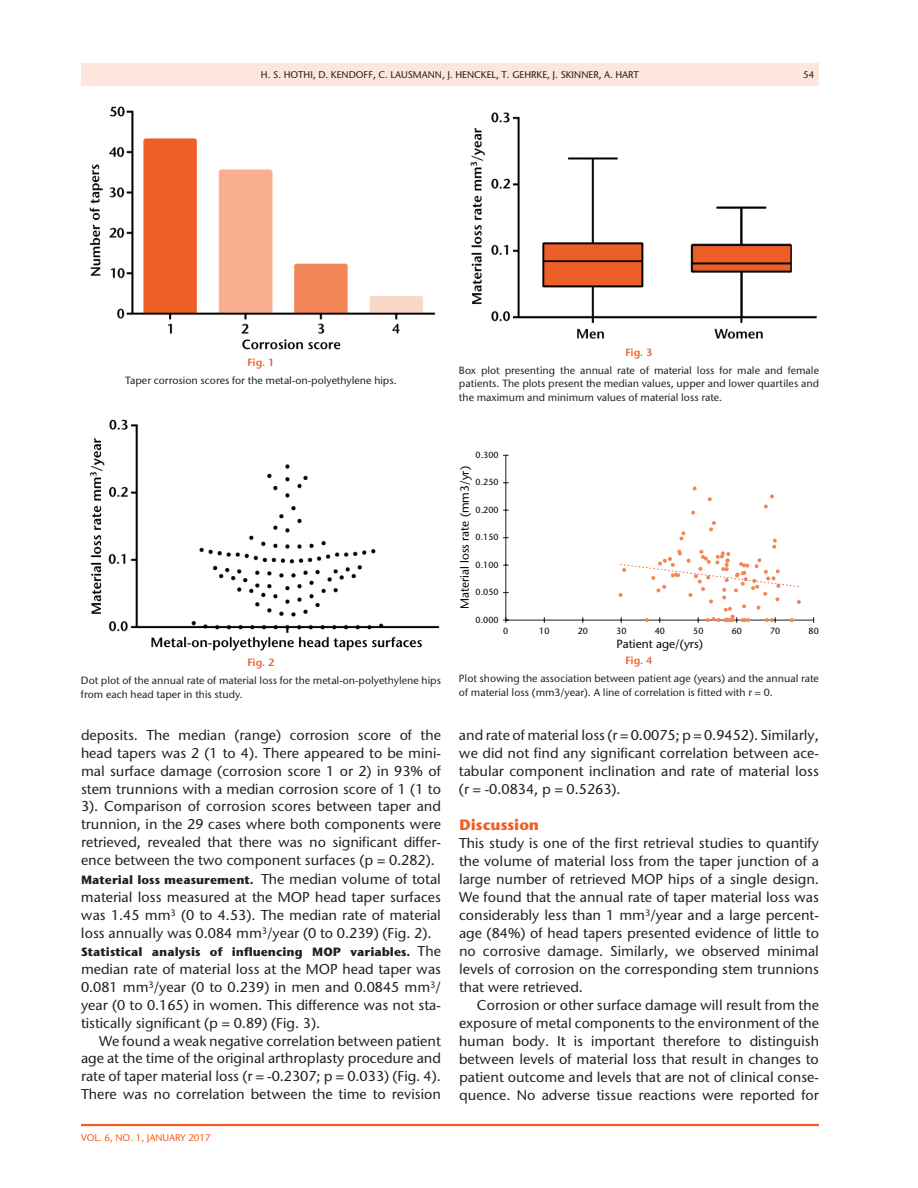
<style>
.page{position:relative;width:918px;height:1188px;background:#fff}
.page>*{position:absolute;margin:0;border:0;box-sizing:border-box;transform-origin:0 0}
.t1{font:700 15px "Stone Sans ITC Pro";color:#f25d23}
.t2{font:500 14.25px/18px "Stone Sans ITC Pro";color:#231f20;text-align:justify}
.t3{font:700 12px "Stone Sans ITC Pro";color:#231f20}
.t4{font:500 11.85px "Stone Sans Std";color:#050504}
.t5{font:500 10.5px/13.5px "Stone Sans ITC Pro";color:#231f20}
.t6{font:600 10.5px "Stone Sans ITC Pro";letter-spacing:-.005em;color:#f25d23}
.t7{font:500 9.75px "Stone Sans ITC Pro";color:#231f20}
.t8{font:500 9.75px "Stone Sans ITC Pro";color:#f25d23}
.t9{font:500 8.85px "Stone Sans Std";letter-spacing:.005em;color:#050504}
.s1{font-weight:500;font-size:14.25px}
</style>
<div class="page">
<div style="left:81px;top:63px;width:738px;height:23px;background:#fde7dc"></div>
<hr style="left:81px;top:1124px;width:738px;height:2px;background:#f25d23">
<img style="left:89px;top:106px;width:347px;height:244px">
<img style="left:90px;top:419px;width:350px;height:232px">
<img style="left:470px;top:112px;width:347px;height:227px">
<hr style="left:505px;top:455px;width:1px;height:165px;background:#231f20">
<hr style="left:506px;top:620px;width:308px;height:1px;background:#231f20">
<svg style="left:503px;top:618px;width:5px;height:5px"></svg>
<svg style="left:691px;top:511px;width:4px;height:4px"></svg>
<svg style="left:764px;top:505px;width:4px;height:3px"></svg>
<svg style="left:708px;top:497px;width:4px;height:4px"></svg>
<svg style="left:770px;top:494px;width:4px;height:4px"></svg>
<svg style="left:693px;top:487px;width:4px;height:4px"></svg>
<svg style="left:619px;top:521px;width:182px;height:102px"></svg>
<p class="t7" style="left:261px;top:68px;width:380px">H. S. Hoth i, D. Kendoff, C. Lausmann, J. Henckel, T. Geh rke, J. Skinner, A. Hart</p>
<p class="t7" style="left:803px;top:68px;width:13px">54</p>
<p class="t6" style="left:247px;top:356px;width:29px">Fig. 1</p>
<p class="t5" style="left:125px;top:374px;width:273px">Taper corrosion scores for the metal-on-polyethylene hips.</p>
<p class="t6" style="left:625px;top:346px;width:29px">Fig. 3</p>
<p class="t5" style="left:459px;top:363px;width:362px;text-align:justify">Box plot presenting the annual rate of material loss for male and female patients. The plots present the median values, upper and lower quartiles and the maximum and minimum values of material loss rate.</p>
<p class="t6" style="left:247px;top:656px;width:29px">Fig. 2</p>
<p class="t5" style="left:81px;top:674px;width:362px">Dot plot of the annual rate of material loss for the metal-on-polyethylene hips from each head taper in this study.</p>
<p class="t2" style="left:81px;top:725px;width:362px">deposits. The median (range) corrosion score of the head tapers was 2 (1 to 4). There appeared to be mini&shy;mal surface damage (corrosion score 1 or 2) in 93% of stem trunnions with a median corrosion score of 1 (1 to 3). Comparison of corrosion scores between taper and trunnion, in the 29 cases where both components were retrieved, revealed that there was no significant differ&shy;ence between the two component surfaces (p = 0.282).</p>
<p class="t3" style="left:81px;top:871px;width:361px">Material loss measurement. <span class="s1">The median volume of total</span></p>
<p class="t2" style="left:81px;top:887px;width:362px">material loss measured at the MOP head taper surfaces was 1.45 mm<sup>3</sup> (0 to 4.53). The median rate of material loss annually was 0.084 mm<sup>3</sup>/year (0 to 0.239) (Fig. 2).</p>
<p class="t3" style="left:81px;top:943px;width:362px">Statistical analysis of influencing MOP variables. <span class="s1">The</span></p>
<p class="t2" style="left:81px;top:959px;width:362px">median rate of material loss at the MOP head taper was 0.081 mm<sup>3</sup>/year (0 to 0.239) in men and 0.0845 mm<sup>3</sup>/ year (0 to 0.165) in women. This difference was not sta&shy;tistically significant (p = 0.89) (Fig. 3).</p>
<p class="t2" style="left:81px;top:1031px;width:362px;text-indent:18px">We found a weak negative correlation between patient age at the time of the original arthroplasty procedure and rate of taper material loss (r = -0.2307; p = 0.033) (Fig. 4).<br>There was no correlation between the time to revision</p>
<p class="t8" style="left:81px;top:1132px;width:131px">vol. 6, No. 1, Jan uary 2017</p>
<p class="t9" style="left:476px;top:449px;width:25px">0.300</p>
<p class="t4" style="left:458px;top:609px;width:144px;rotate:-90deg">Material loss rate (mm3/yr)</p>
<p class="t9" style="left:476px;top:477px;width:25px">0.250</p>
<p class="t9" style="left:476px;top:504px;width:25px">0.200</p>
<p class="t9" style="left:476px;top:532px;width:25px">0.150</p>
<p class="t9" style="left:476px;top:559px;width:25px">0.100</p>
<p class="t9" style="left:476px;top:587px;width:25px">0.050</p>
<p class="t9" style="left:476px;top:614px;width:25px">0.000</p>
<p class="t9" style="left:503px;top:626px;width:7px">0</p>
<p class="t9" style="left:539px;top:626px;width:12px">10</p>
<p class="t9" style="left:578px;top:626px;width:12px">20</p>
<p class="t9" style="left:616px;top:626px;width:12px">30</p>
<p class="t9" style="left:655px;top:626px;width:12px">40</p>
<p class="t9" style="left:693px;top:626px;width:12px">50</p>
<p class="t9" style="left:732px;top:626px;width:12px">60</p>
<p class="t9" style="left:770px;top:626px;width:12px">70</p>
<p class="t9" style="left:809px;top:626px;width:12px">80</p>
<p class="t4" style="left:617px;top:637px;width:88px">Patient age/(yrs)</p>
<p class="t6" style="left:625px;top:654px;width:29px">Fig. 4</p>
<p class="t5" style="left:459px;top:672px;width:361px">Plot showing the association between patient age (years) and the annual rate of material loss (mm3/year). A line of correlation is fitted with r = 0.</p>
<p class="t2" style="left:459px;top:726px;width:361px">and rate of material loss (r = 0.0075; p = 0.9452). Similarly, we did not find any significant correlation between ace&shy;tabular component inclination and rate of material loss (r = -0.0834, p = 0.5263).</p>
<p class="t1" style="left:459px;top:815px;width:82px">Discussion</p>
<p class="t2" style="left:459px;top:834px;width:362px">This study is one of the first retrieval studies to quantify the volume of material loss from the taper junction of a large number of retrieved MOP hips of a single design.<br>We found that the annual rate of taper material loss was considerably less than 1 mm<sup>3</sup>/year and a large percent&shy;age (84%) of head tapers presented evidence of little to no corrosive damage. Similarly, we observed minimal levels of corrosion on the corresponding stem trunnions that were retrieved.</p>
<p class="t2" style="left:459px;top:996px;width:362px;text-indent:18px">Corrosion or other surface damage will result from the exposure of metal components to the environment of the human body. It is important therefore to distinguish between levels of material loss that result in changes to patient outcome and levels that are not of clinical conse&shy;quence. No adverse tissue reactions were reported for</p>
</div>
